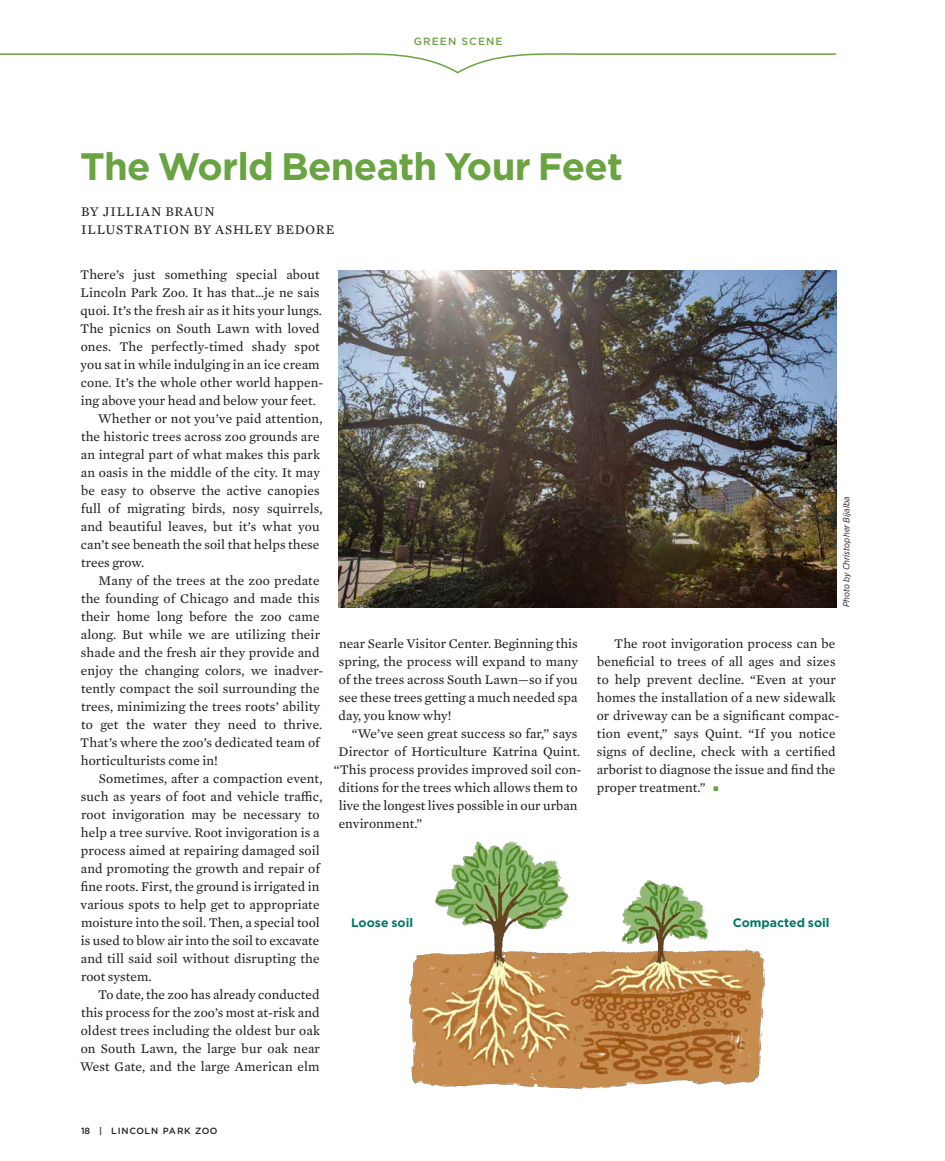
<style>
.page{position:relative;width:945px;height:1161px;background:#fff}
.page>*{position:absolute;margin:0;border:0;box-sizing:border-box;transform-origin:0 0}
.Subhead_in_Text{font:700 38.25px "Gotham";letter-spacing:-.02em;color:#6aa442}
.Dept__Body_Copy{font:13.5px/18px "Mercury Text G2";letter-spacing:.01em;color:#231f20}
.Dept__Body_Copy_1st{font:13.5px/18px "Mercury Text G2";letter-spacing:.01em;color:#231f20}
.byline{font:13.5px "Mercury Text G2";letter-spacing:.055em;color:#231f20}
.Subhead_in_Text-2{font:700 12.3px "Gotham";color:#007765}
.t1{font:500 10.5px "Gotham";letter-spacing:.1em;color:#6aa442}
.Photo_Credit{font:italic 9px "Gotham Narrow";letter-spacing:.01em;color:#231f20}
.t2{font:500 9px "Gotham";letter-spacing:.07em;color:#231f20}
.s1{font-size:7.5px;color:#6aa442}
</style>
<div class="page">
<svg style="left:0;top:53px;width:837px;height:21px"></svg>
<img style="left:339px;top:270px;width:498px;height:338px">
<img style="left:409px;top:841px;width:356px;height:248px">
<p class="t1" style="left:414px;top:34px;width:90px">GREEN SCENE</p>
<p class="Subhead_in_Text" style="left:80px;top:141px;width:544px">The World Beneath Your Feet</p>
<p class="byline" style="left:81px;top:202px;width:135px">BY JILLIAN BRAUN</p>
<p class="byline" style="left:81px;top:220px;width:255px">ILLUSTRATION BY ASHLEY BEDORE</p>
<p class="Dept__Body_Copy_1st" style="left:80px;top:265px;width:245px">There’s just something special about Lincoln Park Zoo. It has that…je ne sais quoi. It’s the fresh air as it hits your lungs.<br>The picnics on South Lawn with loved ones. The perfectly-timed shady spot you sat in while indulging in an ice cream cone. It’s the whole other world happen&shy;ing above your head and below your feet.</p>
<p class="Dept__Body_Copy" style="left:81px;top:409px;width:243px;text-indent:17px">Whether or not you’ve paid attention, the historic trees across zoo grounds are an integral part of what makes this park an oasis in the middle of the city. It may be easy to observe the active canopies full of migrating birds, nosy squirrels, and beautiful leaves, but it’s what you can’t see beneath the soil that helps these trees grow.</p>
<p class="Dept__Body_Copy" style="left:80px;top:571px;width:245px;text-indent:18px">Many of the trees at the zoo predate the founding of Chicago and made this their home long before the zoo came along. But while we are utilizing their shade and the fresh air they provide and enjoy the changing colors, we inadver&shy;tently compact the soil surrounding the trees, minimizing the trees roots’ ability to get the water they need to thrive.<br>That’s where the zoo’s dedicated team of horticulturists come in!</p>
<p class="Dept__Body_Copy" style="left:80px;top:769px;width:244px;text-indent:18px">Sometimes, after a compaction event, such as years of foot and vehicle traffic, root invigoration may be necessary to help a tree survive. Root invigoration is a process aimed at repairing damaged soil and promoting the growth and repair of fine roots. First, the ground is irrigated in various spots to help get to appropriate moisture into the soil. Then, a special tool is used to blow air into the soil to excavate and till said soil without disrupting the root system.</p>
<p class="Dept__Body_Copy" style="left:80px;top:985px;width:242px;text-align:justify;text-indent:18px">To date, the zoo has already conducted this process for the zoo’s most at-risk and oldest trees including the oldest bur oak on South Lawn, the large bur oak near West Gate, and the large American elm</p>
<p class="Dept__Body_Copy" style="left:339px;top:634px;width:241px;text-align:justify">near Searle Visitor Center. Beginning this spring, the process will expand to many of the trees across South Lawn—so if you see these trees getting a much needed spa day, you know why!</p>
<p class="Dept__Body_Copy" style="left:352px;top:724px;width:227px">“We’ve seen great success so far,” says</p>
<p class="Dept__Body_Copy" style="left:339px;top:742px;width:243px">Director of Horticulture Katrina Quint.</p>
<p class="Dept__Body_Copy" style="left:334px;top:760px;width:249px">“This process provides improved soil con-</p>
<p class="Dept__Body_Copy" style="left:339px;top:778px;width:241px">ditions for the trees which allows them to</p>
<p class="Dept__Body_Copy" style="left:339px;top:796px;width:240px">live the longest lives possible in our urban</p>
<p class="Dept__Body_Copy" style="left:339px;top:814px;width:85px">environment.”</p>
<p class="Photo_Credit" style="left:841px;top:607px;width:112px;rotate:-90deg">Photo by Christopher Bijalba</p>
<p class="Dept__Body_Copy" style="left:597px;top:634px;width:244px;text-indent:17px">The root invigoration process can be beneficial to trees of all ages and sizes to help prevent decline. “Even at your homes the installation of a new sidewalk or driveway can be a significant compac&shy;tion event,” says Quint. “If you notice signs of decline, check with a certified arborist to diagnose the issue and find the proper treatment.” <span class="s1">•</span></p>
<p class="Subhead_in_Text-2" style="left:351px;top:914px;width:64px">Loose soil</p>
<p class="Subhead_in_Text-2" style="left:733px;top:914px;width:98px">Compacted soil</p>
<p class="t2" style="left:81px;top:1125px;width:138px">18 | LINCOLN PARK ZOO</p>
</div>
